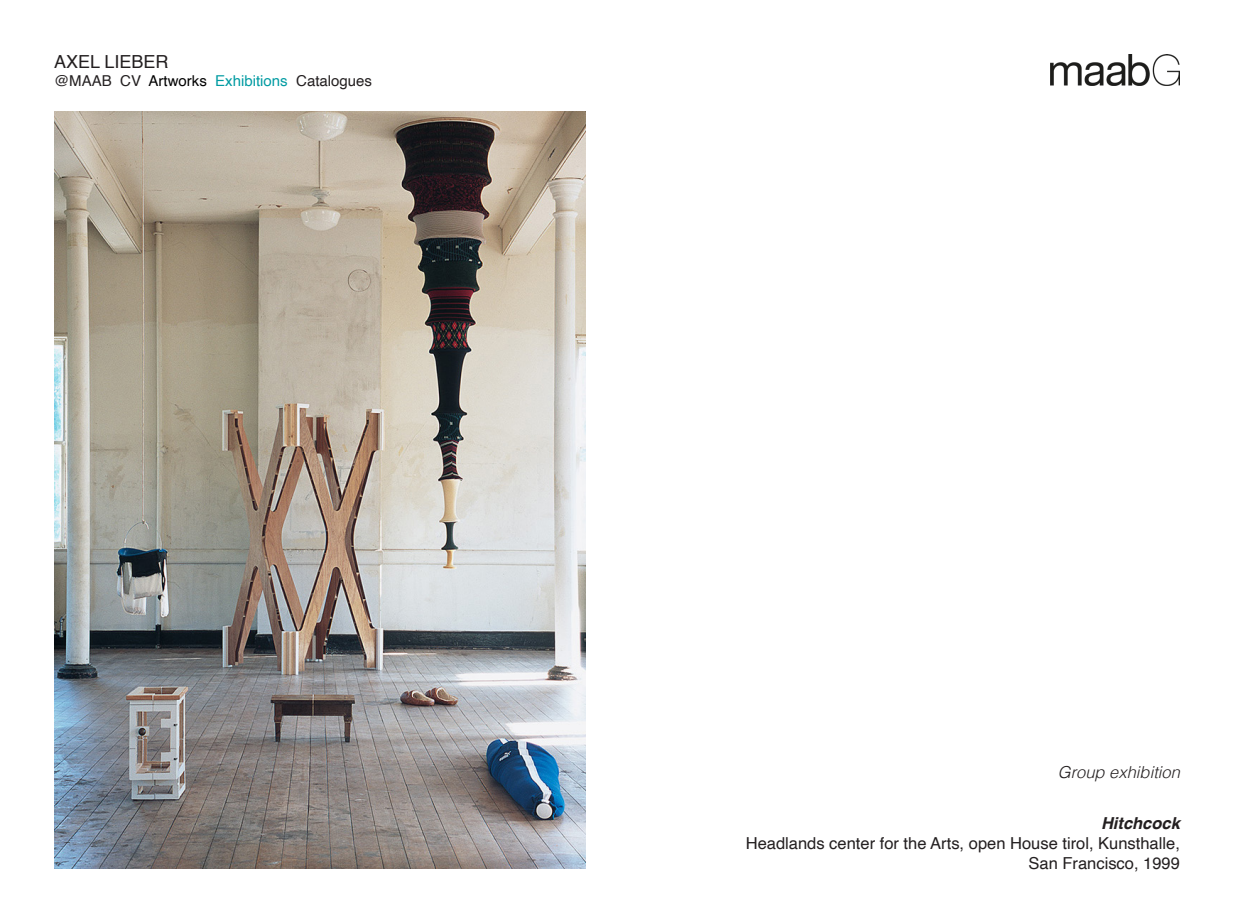
<style>
.page{position:relative;width:1234px;height:923px;background:#fff}
.page>*{position:absolute;margin:0;border:0;box-sizing:border-box;transform-origin:0 0}
.t1{font:18px "Helvetica";color:#231f20}
.t2{font:16.5px "Helvetica";color:#231f20}
.t3{font:italic 300 16.5px "Helvetica";color:#231f20}
.t4{font:italic 700 16.5px "Helvetica";color:#231f20}
.t5{font:15px "Helvetica";color:#231f20}
.s1{color:#000}
.s2{color:#009ba2}
</style>
<div class="page">
<img style="left:1050px;top:54px;width:129px;height:31px">
<img style="left:54px;top:112px;width:531px;height:757px">
<p class="t1" style="left:54px;top:47px;width:116px">AXEL LIEBER</p>
<p class="t5" style="left:54px;top:69px;width:319px">@MAAB CV <span class="s1">Artworks</span> <span class="s2">Exhibitions</span> Catalogues</p>
<p class="t3" style="left:1057px;top:758px;width:123px">Group exhibition</p>
<p class="t4" style="left:1100px;top:810px;width:80px">Hitchcock</p>
<p class="t2" style="left:745px;top:830px;width:435px">Headlands center for the Arts, open House tirol, Kunsthalle,</p>
<p class="t2" style="left:1028px;top:850px;width:153px">San Francisco, 1999</p>
</div>
